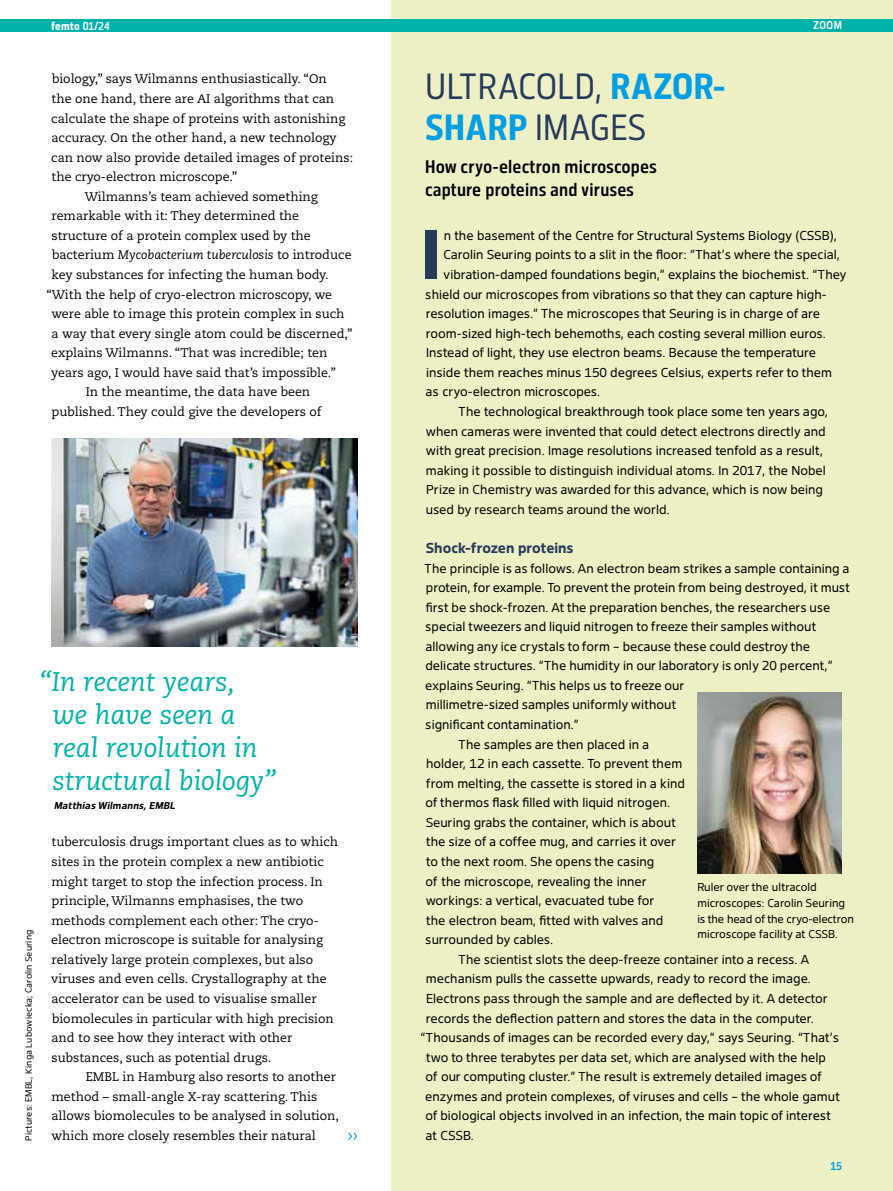
<style>
.page{position:relative;width:893px;height:1191px;background:#fff}
.page>*{position:absolute;margin:0;border:0;box-sizing:border-box;transform-origin:0 0}
.t1{font:800 67.95px "Desy Sans Cn";color:#263a5a}
.t2{font:36px/40.5px "Desy Sans Cn";letter-spacing:.01em;color:#263a5a}
.t3{font:italic 27px/33px "Caecilia LT Std";color:#00b1aa}
.t4{font:500 18px/22.5px "Desy Sans Cn";letter-spacing:.01em;color:#000}
.t5{font:700 14.25px "Desy Sans";color:#263a5a}
.t6{font:12.75px "Desy Sans";color:#000}
.t7{font:12.45px/19.5px "Caecilia LT Std";color:#000}
.t8{font:italic 12.45px "Caecilia LT Std";color:#000}
.t9{font:11.25px/15.8px "Desy Sans";letter-spacing:-.01em;color:#000}
.t10{font:800 11.25px "Desy Sans Cn";letter-spacing:.005em;color:#fff}
.t11{font:500 11.25px "Desy Sans Cn";color:#fff}
.t12{font:500 11.25px "Desy Sans Cn";color:#009fe3}
.t13{font:italic 700 9.75px "Desy Sans";letter-spacing:.02em;color:#000}
.t14{font:9px "Desy Sans";letter-spacing:.01em;color:#000}
.s1{font-weight:500}
.s2{font-style:normal}
.s3{font-weight:700;color:#009fe3}
</style>
<div class="page">
<div style="left:391px;top:0;width:502px;height:1191px;background:#edefc5"></div>
<img style="left:51px;top:438px;width:306px;height:208px">
<svg style="left:348px;top:1132px;width:10px;height:8px"></svg>
<div style="left:0;top:19px;width:893px;height:13px;background:#00b1aa"></div>
<img style="left:697px;top:692px;width:145px;height:181px">
<p class="t10" style="left:51px;top:19px;width:60px">femto <span class="s1">01/24</span></p>
<p class="t11" style="left:813px;top:19px;width:30px">ZOOM</p>
<p class="t7" style="left:52px;top:70px;width:276px">biology,” says Wilmanns enthusiastically. “On</p>
<p class="t7" style="left:52px;top:89px;width:284px">the one hand, there are AI algorithms that can</p>
<p class="t7" style="left:51px;top:109px;width:296px">calculate the shape of proteins with astonishing</p>
<p class="t7" style="left:51px;top:128px;width:287px">accuracy. On the other hand, a new technology</p>
<p class="t7" style="left:51px;top:148px;width:303px">can now also provide detailed images of proteins:</p>
<p class="t7" style="left:52px;top:167px;width:187px">the cryo-electron microscope.”</p>
<p class="t7" style="left:85px;top:187px;width:234px">Wilmanns’s team achieved something</p>
<p class="t7" style="left:52px;top:206px;width:249px">remarkable with it: They determined the</p>
<p class="t7" style="left:52px;top:226px;width:261px">structure of a protein complex used by the</p>
<p class="t8" style="left:52px;top:248px;width:301px"><span class="s2">bacterium</span> Mycobacterium tuberculosis <span class="s2">to introduce</span></p>
<p class="t7" style="left:51px;top:265px;width:279px">key substances for infecting the human body.</p>
<p class="t7" style="left:46px;top:285px;width:287px">“With the help of cryo-electron microscopy, we</p>
<p class="t7" style="left:51px;top:304px;width:294px">were able to image this protein complex in such</p>
<p class="t7" style="left:51px;top:324px;width:303px">a way that every single atom could be discerned,”</p>
<p class="t7" style="left:51px;top:343px;width:278px">explains Wilmanns. “That was incredible; ten</p>
<p class="t7" style="left:51px;top:363px;width:286px">years ago, I would have said that’s impossible.”</p>
<p class="t7" style="left:86px;top:382px;width:226px">In the meantime, the data have been</p>
<p class="t7" style="left:52px;top:402px;width:271px">published. They could give the developers of</p>
<h3 class="t3" style="left:52px;top:665px;width:225px;text-indent:-13px">“In recent years, we have seen a real revolution in structural biology”</h3>
<p class="t13" style="left:54px;top:799px;width:123px">Matthias Wilmanns, EMBL</p>
<p class="t7" style="left:51px;top:832px;width:288px">tuberculosis drugs important clues as to which sites in the protein complex a new antibiotic might target to stop the infection process. In principle, Wilmanns emphasises, the two methods complement each other: The cryo&shy;electron microscope is suitable for analysing relatively large protein complexes, but also viruses and even cells. Crystallography at the accelerator can be used to visualise smaller biomolecules in particular with high precision and to see how they interact with other substances, such as potential drugs.</p>
<p class="t7" style="left:51px;top:1067px;width:289px;text-indent:34px">EMBL in Hamburg also resorts to another method – small-angle X-ray scattering. This allows biomolecules to be analysed in solution, which more closely resembles their natural</p>
<p class="t14" style="left:23px;top:1140px;width:212px;rotate:-90deg">Pictures: EMBL, Kinga Lubowiecka; Carolin Seuring</p>
<h2 class="t2" style="left:425px;top:66px;width:302px">ULTRACOLD, <span class="s3">RAZOR-<br>SHARP</span> IMAGES</h2>
<h3 class="t4" style="left:425px;top:156px;width:233px">How cryo-electron microscopes capture proteins and viruses</h3>
<h1 class="t1" style="left:422px;top:215px;width:19px">I</h1>
<p class="t6" style="left:444px;top:228px;width:395px">n the basement of the Centre for Structural Systems Biology (CSSB),</p>
<p class="t6" style="left:443px;top:247px;width:398px">Carolin Seuring points to a slit in the floor: “That’s where the special,</p>
<p class="t6" style="left:443px;top:267px;width:405px">vibration-damped foundations begin,” explains the biochemist. “They</p>
<p class="t6" style="left:425px;top:286px;width:403px">shield our microscopes from vibrations so that they can capture high-</p>
<p class="t6" style="left:426px;top:306px;width:396px">resolution images.” The microscopes that Seuring is in charge of are</p>
<p class="t6" style="left:426px;top:325px;width:401px">room-sized high-tech behemoths, each costing several million euros.</p>
<p class="t6" style="left:426px;top:345px;width:391px">Instead of light, they use electron beams. Because the temperature</p>
<p class="t6" style="left:426px;top:365px;width:407px">inside them reaches minus 150 degrees Celsius, experts refer to them</p>
<p class="t6" style="left:426px;top:384px;width:176px">as cryo-electron microscopes.</p>
<p class="t6" style="left:458px;top:404px;width:371px">The technological breakthrough took place some ten years ago,</p>
<p class="t6" style="left:426px;top:423px;width:401px">when cameras were invented that could detect electrons directly and</p>
<p class="t6" style="left:426px;top:443px;width:399px">with great precision. Image resolutions increased tenfold as a result,</p>
<p class="t6" style="left:426px;top:462px;width:402px">making it possible to distinguish individual atoms. In 2017, the Nobel</p>
<p class="t6" style="left:426px;top:482px;width:399px">Prize in Chemistry was awarded for this advance, which is now being</p>
<p class="t6" style="left:426px;top:501px;width:245px">used by research teams around the world.</p>
<p class="t5" style="left:426px;top:539px;width:149px">Shock-frozen proteins</p>
<p class="t6" style="left:424px;top:560px;width:427px">The principle is as follows. An electron beam strikes a sample containing a</p>
<p class="t6" style="left:426px;top:580px;width:426px">protein, for example. To prevent the protein from being destroyed, it must</p>
<p class="t6" style="left:425px;top:599px;width:406px">first be shock-frozen. At the preparation benches, the researchers use</p>
<p class="t6" style="left:425px;top:619px;width:393px">special tweezers and liquid nitrogen to freeze their samples without</p>
<p class="t6" style="left:425px;top:638px;width:386px">allowing any ice crystals to form – because these could destroy the</p>
<p class="t6" style="left:425px;top:658px;width:409px">delicate structures. “The humidity in our laboratory is only 20 percent,”</p>
<p class="t6" style="left:425px;top:677px;width:261px">explains Seuring. “This helps us to freeze our</p>
<p class="t6" style="left:426px;top:697px;width:252px">millimetre-sized samples uniformly without</p>
<p class="t6" style="left:425px;top:717px;width:155px">significant contamination.”</p>
<p class="t6" style="left:458px;top:736px;width:192px">The samples are then placed in a</p>
<p class="t6" style="left:426px;top:756px;width:258px">holder, 12 in each cassette. To prevent them</p>
<p class="t6" style="left:426px;top:775px;width:261px">from melting, the cassette is stored in a kind</p>
<p class="t6" style="left:425px;top:795px;width:246px">of thermos flask filled with liquid nitrogen.</p>
<p class="t6" style="left:426px;top:814px;width:252px">Seuring grabs the container, which is about</p>
<p class="t6" style="left:426px;top:834px;width:252px">the size of a coffee mug, and carries it over</p>
<p class="t6" style="left:426px;top:854px;width:230px">to the next room. She opens the casing</p>
<p class="t6" style="left:425px;top:873px;width:223px">of the microscope, revealing the inner</p>
<p class="t6" style="left:426px;top:893px;width:230px">workings: a vertical, evacuated tube for</p>
<p class="t6" style="left:426px;top:912px;width:239px">the electron beam, fitted with valves and</p>
<p class="t6" style="left:425px;top:932px;width:129px">surrounded by cables.</p>
<p class="t6" style="left:458px;top:951px;width:353px">The scientist slots the deep-freeze container into a recess. A</p>
<p class="t6" style="left:426px;top:971px;width:386px">mechanism pulls the cassette upwards, ready to record the image.</p>
<p class="t6" style="left:426px;top:990px;width:403px">Electrons pass through the sample and are deflected by it. A detector</p>
<p class="t6" style="left:426px;top:1010px;width:389px">records the deflection pattern and stores the data in the computer.</p>
<p class="t6" style="left:421px;top:1030px;width:420px">“Thousands of images can be recorded every day,” says Seuring. “That’s</p>
<p class="t6" style="left:426px;top:1049px;width:402px">two to three terabytes per data set, which are analysed with the help</p>
<p class="t6" style="left:425px;top:1069px;width:398px">of our computing cluster.” The result is extremely detailed images of</p>
<p class="t6" style="left:425px;top:1088px;width:416px">enzymes and protein complexes, of viruses and cells – the whole gamut</p>
<p class="t6" style="left:425px;top:1108px;width:407px">of biological objects involved in an infection, the main topic of interest</p>
<p class="t6" style="left:426px;top:1127px;width:50px">at CSSB.</p>
<p class="t9" style="left:697px;top:879px;width:158px">Ruler over the ultracold microscopes: Carolin Seuring is the head of the cryo-electron microscope facility at CSSB.</p>
<p class="t12" style="left:830px;top:1159px;width:13px">15</p>
</div>
